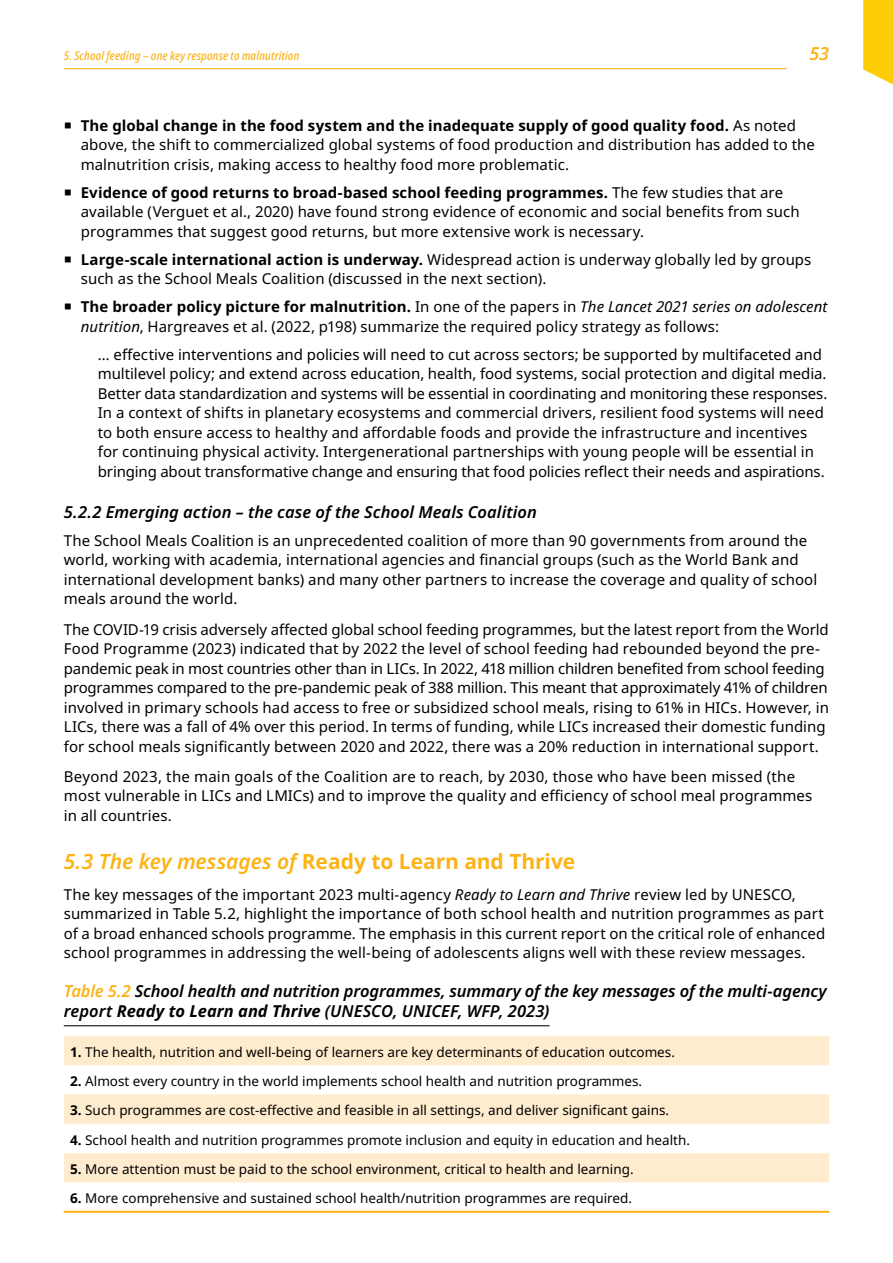
<style>
.page{position:relative;width:893px;height:1263px;background:#fff}
.page>*{position:absolute;margin:0;border:0;box-sizing:border-box;transform-origin:0 0}
.t1{font:700 21px "Noto Sans";letter-spacing:-.005em;color:#fcb316}
.t2{font:italic 600 18px "Noto Sans";color:#fcb316}
.t3{font:italic 600 16.5px/19.8px "Noto Sans";letter-spacing:-.005em;color:#000}
.t4{font:15px/19.5px "Noto Sans";letter-spacing:.005em;color:#000}
.t5{font:13.5px "Noto Sans";color:#000}
.t6{font:italic 500 12px "Noto Sans Condensed";letter-spacing:.015em;color:#fcb316}
.s1{font-weight:700}
.s2{font-style:italic}
.s3{font-weight:600;font-style:italic}
.s4{color:#fcb316}
</style>
<div class="page">
<hr style="left:64px;top:68px;width:723px;height:1px;background:#fcb316">
<svg style="left:863px;top:0;width:30px;height:85px;background:#fdd220"></svg>
<hr style="left:64px;top:1025px;width:486px;height:1px;background:#000">
<svg style="left:64px;top:1036px;width:765px;height:146px;fill:#ffecce"></svg>
<hr style="left:64px;top:1211px;width:765px;height:2px;background:#fcb316">
<p class="t6" style="left:64px;top:47px;width:237px">5. School feeding – one key response to malnutrition</p>
<p class="t2" style="left:809px;top:40px;width:21px">53</p>
<p class="t4" style="left:81px;top:116px;width:736px"><span class="s1">The global change in the food system and the inadequate supply of good quality food.</span> As noted above, the shift to commercialized global systems of food production and distribution has added to the malnutrition crisis, making access to healthy food more problematic.</p>
<p class="t4" style="left:81px;top:183px;width:720px"><span class="s1">Evidence of good returns to broad-based school feeding programmes.</span> The few studies that are available (Verguet et al., 2020) have found strong evidence of economic and social benefits from such programmes that suggest good returns, but more extensive work is necessary.</p>
<p class="t4" style="left:81px;top:250px;width:732px"><span class="s1">Large-scale international action is underway.</span> Widespread action is underway globally led by groups such as the School Meals Coalition (discussed in the next section).</p>
<p class="t4" style="left:81px;top:298px;width:748px"><span class="s1">The broader policy picture for malnutrition.</span> In one of the papers in <span class="s2">The Lancet 2021 series on adolescent nutrition</span>, Hargreaves et al. (2022, p198) summarize the required policy strategy as follows:</p>
<p class="t4" style="left:98px;top:345px;width:731px">… effective interventions and policies will need to cut across sectors; be supported by multifaceted and multilevel policy; and extend across education, health, food systems, social protection and digital media.<br>Better data standardization and systems will be essential in coordinating and monitoring these responses.<br>In a context of shifts in planetary ecosystems and commercial drivers, resilient food systems will need to both ensure access to healthy and affordable foods and provide the infrastructure and incentives for continuing physical activity. Intergenerational partnerships with young people will be essential in bringing about transformative change and ensuring that food policies reflect their needs and aspirations.</p>
<p class="t3" style="left:64px;top:502px;width:475px">5.2.2 Emerging action – the case of the School Meals Coalition</p>
<p class="t4" style="left:64px;top:531px;width:755px">The School Meals Coalition is an unprecedented coalition of more than 90 governments from around the world, working with academia, international agencies and financial groups (such as the World Bank and international development banks) and many other partners to increase the coverage and quality of school meals around the world.</p>
<p class="t4" style="left:64px;top:620px;width:767px">The COVID-19 crisis adversely affected global school feeding programmes, but the latest report from the World Food Programme (2023) indicated that by 2022 the level of school feeding had rebounded beyond the pre&shy;pandemic peak in most countries other than in LICs. In 2022, 418 million children benefited from school feeding programmes compared to the pre-pandemic peak of 388 million. This meant that approximately 41% of children involved in primary schools had access to free or subsidized school meals, rising to 61% in HICs. However, in LICs, there was a fall of 4% over this period. In terms of funding, while LICs increased their domestic funding for school meals significantly between 2020 and 2022, there was a 20% reduction in international support.</p>
<p class="t4" style="left:64px;top:767px;width:750px">Beyond 2023, the main goals of the Coalition are to reach, by 2030, those who have been missed (the most vulnerable in LICs and LMICs) and to improve the quality and efficiency of school meal programmes in all countries.</p>
<h1 class="t1" style="left:64px;top:847px;width:513px"><span class="s3">5.3 The key messages of</span> Ready to Learn and Thrive</h1>
<p class="t4" style="left:64px;top:885px;width:763px">The key messages of the important 2023 multi-agency <span class="s2">Ready to Learn and Thrive</span> review led by UNESCO, summarized in Table 5.2, highlight the importance of both school health and nutrition programmes as part of a broad enhanced schools programme. The emphasis in this current report on the critical role of enhanced school programmes in addressing the well-being of adolescents aligns well with these review messages.</p>
<p class="t3" style="left:64px;top:981px;width:764px"><span class="s4">Table 5.2</span> School health and nutrition programmes, summary of the key messages of the multi-agency report <span class="s1">Ready to Learn and Thrive</span> (UNESCO, UNICEF, WFP, 2023)</p>
<p class="t5" style="left:70px;top:1042px;width:606px"><span class="s1">1.</span> The health, nutrition and well-being of learners are key determinants of education outcomes.</p>
<p class="t5" style="left:70px;top:1071px;width:574px"><span class="s1">2.</span> Almost every country in the world implements school health and nutrition programmes.</p>
<p class="t5" style="left:70px;top:1101px;width:600px"><span class="s1">3.</span> Such programmes are cost-effective and feasible in all settings, and deliver significant gains.</p>
<p class="t5" style="left:70px;top:1130px;width:621px"><span class="s1">4.</span> School health and nutrition programmes promote inclusion and equity in education and health.</p>
<p class="t5" style="left:70px;top:1159px;width:565px"><span class="s1">5.</span> More attention must be paid to the school environment, critical to health and learning.</p>
<p class="t5" style="left:70px;top:1189px;width:563px"><span class="s1">6.</span> More comprehensive and sustained school health/nutrition programmes are required.</p>
</div>
